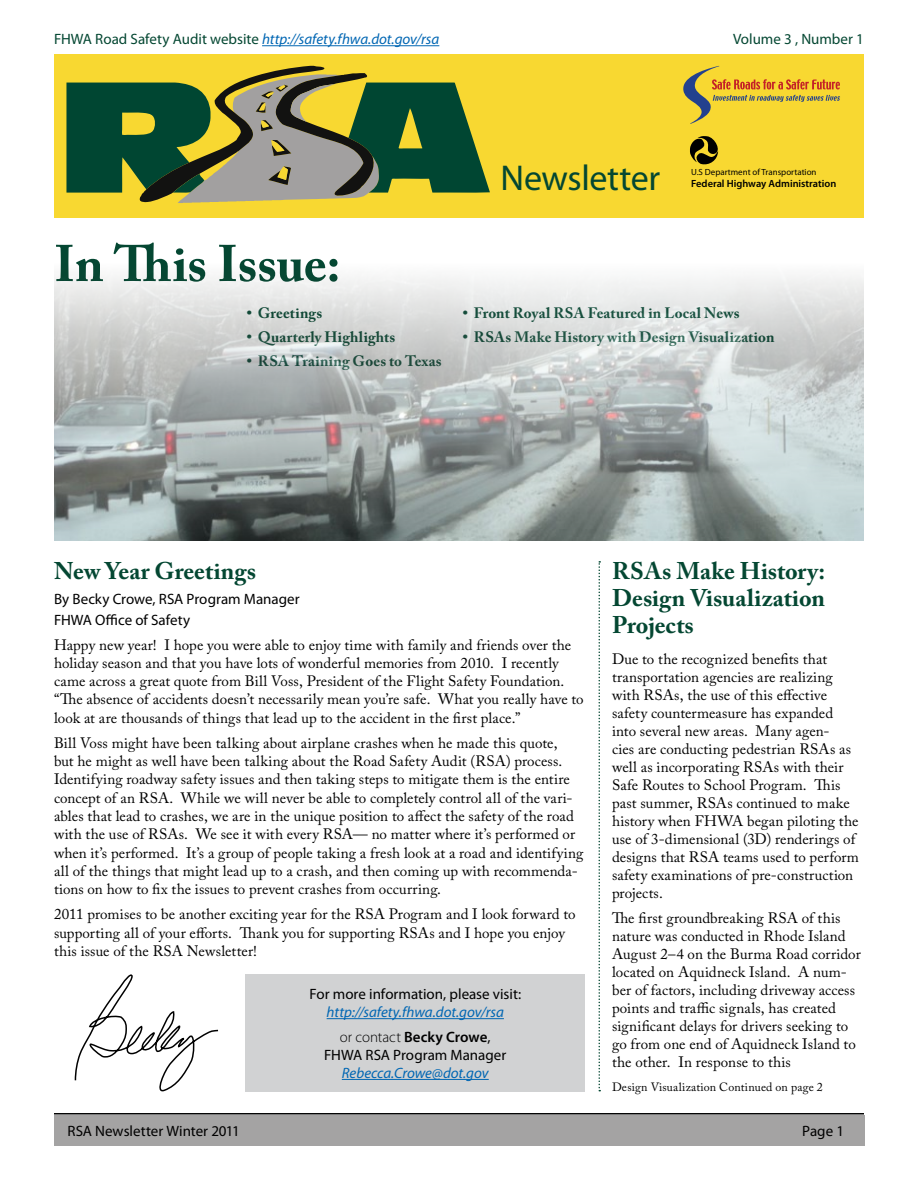
<style>
.page{position:relative;width:918px;height:1188px;background:#fff}
.page>*{position:absolute;margin:0;border:0;box-sizing:border-box;transform-origin:0 0}
.t1{font:700 51px "Adobe Caslon Pro";letter-spacing:-.01em;color:#044732}
.t2{font:36px "Myriad Pro";letter-spacing:-.01em;color:#044732}
.t3{font:700 24px/27px "Adobe Caslon Pro";color:#044732;text-align:justify}
.t4{font:15px/18px "Adobe Caslon Pro";letter-spacing:.005em;color:#000}
.t5{font:15px/21px "Myriad Pro";color:#000}
.t6{font:italic 15px/24.8px "Myriad Pro";letter-spacing:-.005em;color:#0066b3;text-align:center}
.t7{font:700 15px "Adobe Caslon Pro";letter-spacing:.01em;color:#044732}
.t8{font:15px "Myriad Pro";color:#044732}
.t9{font:12px "Adobe Caslon Pro";letter-spacing:.015em;color:#000}
.t10{font:600 10.35px "Myriad Pro";color:#000}
.t11{font:9px "Myriad Pro";color:#000}
.s1{font-style:normal;color:#044732}
.s2{font-weight:300;font-style:normal;color:#000}
.s3{font-weight:600;font-style:normal;color:#000}
.s4{font-style:normal;color:#000}
</style>
<div class="page">
<div style="left:54px;top:54px;width:810px;height:164px;background:#f8d831"></div>
<svg style="left:66px;top:66px;width:423px;height:137px"></svg>
<svg style="left:690px;top:136px;width:29px;height:29px"></svg>
<svg style="left:683px;top:66px;width:157px;height:58px"></svg>
<hr style="left:262px;top:45px;width:177px;height:1px;background:#0066b3">
<div style="left:246px;top:974px;width:339px;height:117px;background:#d1d2d3"></div>
<hr style="left:327px;top:1018px;width:177px;height:1px;background:#0066b3">
<hr style="left:342px;top:1079px;width:147px;height:1px;background:#0066b3">
<svg style="left:74px;top:974px;width:145px;height:118px"></svg>
<img style="left:54px;top:275px;width:810px;height:266px">
<div style="left:54px;top:1115px;width:810px;height:30px;background:#a4a3a3"></div>
<hr style="left:54px;top:1113px;width:810px;height:2px;background:#000">
<svg style="left:598px;top:561px;width:2px;height:530px"></svg>
<p class="t6" style="left:54px;top:27px;width:387px"><span class="s1">FHWA Road Safety Audit website</span> http://safety.fhwa.dot.gov/rsa</p>
<p class="t8" style="left:733px;top:30px;width:132px">Volume 3 , Number 1</p>
<h1 class="t1" style="left:54px;top:234px;width:288px">In This Issue:</h1>
<h2 class="t2" style="left:501px;top:155px;width:161px">Newsletter</h2>
<p class="t11" style="left:691px;top:166px;width:127px">U.S Department of Transportation</p>
<p class="t10" style="left:691px;top:177px;width:147px">Federal Highway Administration</p>
<p class="t7" style="left:247px;top:304px;width:77px">• Greetings</p>
<p class="t7" style="left:463px;top:304px;width:279px">• Front Royal RSA Featured in Local News</p>
<p class="t7" style="left:247px;top:328px;width:150px">• Quarterly Highlights</p>
<p class="t7" style="left:463px;top:328px;width:313px">• RSAs Make History with Design Visualization</p>
<p class="t7" style="left:247px;top:352px;width:197px">• RSA Training Goes to Texas</p>
<h3 class="t3" style="left:54px;top:557px;width:204px">New Year Greetings</h3>
<p class="t5" style="left:54px;top:588px;width:247px">By Becky Crowe, RSA Program Manager<br>FHWA Office of Safety</p>
<p class="t4" style="left:54px;top:635px;width:531px">Happy new year! I hope you were able to enjoy time with family and friends over the holiday season and that you have lots of wonderful memories from 2010. I recently came across a great quote from Bill Voss, President of the Flight Safety Foundation. “The absence of accidents doesn’t necessarily mean you’re safe. What you really have to look at are thousands of things that lead up to the accident in the first place.”</p>
<p class="t4" style="left:54px;top:733px;width:531px">Bill Voss might have been talking about airplane crashes when he made this quote,<br>but he might as well have been talking about the Road Safety Audit (RSA) process.<br>Identifying roadway safety issues and then taking steps to mitigate them is the entire concept of an RSA. While we will never be able to completely control all of the vari&shy;ables that lead to crashes, we are in the unique position to affect the safety of the road with the use of RSAs. We see it with every RSA— no matter where it’s performed or when it’s performed. It’s a group of people taking a fresh look at a road and identifying all of the things that might lead up to a crash, and then coming up with recommenda&shy;tions on how to fix the issues to prevent crashes from occurring.</p>
<p class="t4" style="left:54px;top:905px;width:523px">2011 promises to be another exciting year for the RSA Program and I look forward to supporting all of your efforts. Thank you for supporting RSAs and I hope you enjoy this issue of the RSA Newsletter!</p>
<p class="t5" style="left:309px;top:983px;width:213px">For more information, please visit:</p>
<p class="t6" style="left:327px;top:1000px;width:179px">http://safety.fhwa.dot.gov/rsa <span class="s2">or contact</span> <span class="s3">Becky Crowe</span><span class="s4">,</span></p>
<p class="t5" style="left:324px;top:1044px;width:184px">FHWA RSA Program Manager</p>
<p class="t6" style="left:342px;top:1060px;width:148px">Rebecca.Crowe@dot.gov</p>
<h3 class="t3" style="left:612px;top:557px;width:215px">RSAs Make History:<br>Design Visualization Projects</h3>
<p class="t4" style="left:612px;top:650px;width:248px">Due to the recognized benefits that transportation agencies are realizing with RSAs, the use of this effective safety countermeasure has expanded into several new areas. Many agen-<br>cies are conducting pedestrian RSAs as well as incorporating RSAs with their Safe Routes to School Program. This past summer, RSAs continued to make history when FHWA began piloting the use of 3-dimensional (3D) renderings of designs that RSA teams used to perform safety examinations of pre-construction projects.</p>
<p class="t4" style="left:612px;top:909px;width:250px">The first groundbreaking RSA of this nature was conducted in Rhode Island August 2–4 on the Burma Road corridor located on Aquidneck Island. A num&shy;ber of factors, including driveway access points and traffic signals, has created significant delays for drivers seeking to go from one end of Aquidneck Island to the other. In response to this</p>
<p class="t9" style="left:612px;top:1080px;width:212px">Design Visualization Continued on page 2</p>
<p class="t5" style="left:68px;top:1120px;width:174px">RSA Newsletter Winter 2011</p>
<p class="t5" style="left:802px;top:1120px;width:43px">Page 1</p>
</div>
